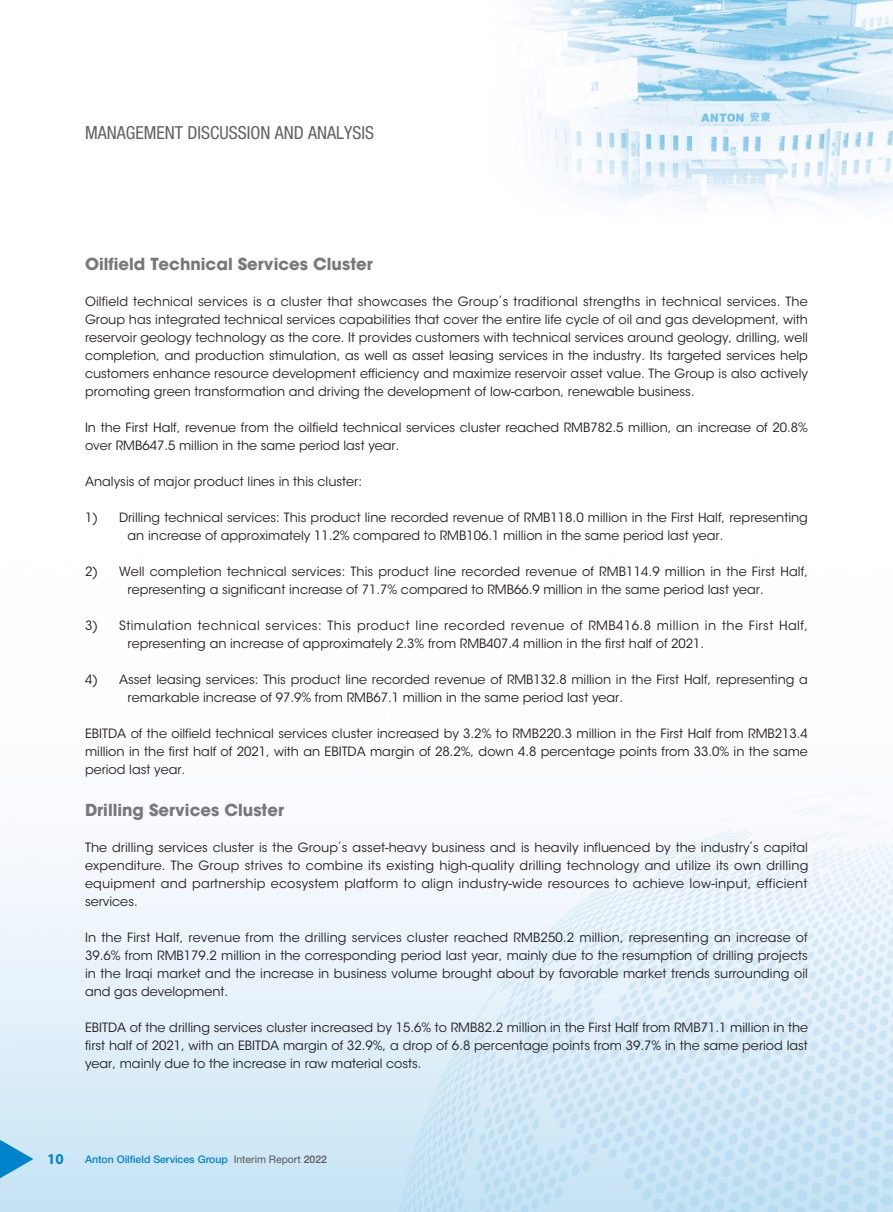
<style>
.page{position:relative;width:893px;height:1212px;background:#fff}
.page>*{position:absolute;margin:0;border:0;box-sizing:border-box;transform-origin:0 0}
.t1{font:condensed 18px "Helvetica Neue LT Std";color:#636366}
.t2{font:700 16.5px "ITC Avant Garde Std";color:#76787b}
.t3{font:700 15px "Myriad Pro";color:#0083ca}
.t4{font:12.75px/18px "ITC Avant Garde Std";color:#231f20;text-align:justify}
.t5{font:12.75px/18px "ITC Avant Garde Std";letter-spacing:.035em;color:#231f20}
.t6{font:500 10.5px "Helvetica Neue LT Std";color:#0083ca}
.s1{font-weight:400;color:#57585a}
.s2{color:#57585a}
</style>
<div class="page">
<img style="left:0;top:0;width:893px;height:1212px">
<svg style="left:0;top:1127px;width:33px;height:63px;background:#8dc7e8"></svg>
<h1 class="t1" style="left:85px;top:123px;width:291px">MANAGEMENT DISCUSSION AND ANALYSIS</h1>
<p class="t2" style="left:85px;top:253px;width:289px">Oilfield Technical Services Cluster</p>
<p class="t4" style="left:85px;top:292px;width:724px">Oilfield technical services is a cluster that showcases the Group’s traditional strengths in technical services. The Group has integrated technical services capabilities that cover the entire life cycle of oil and gas development, with reservoir geology technology as the core. It provides customers with technical services around geology, drilling, well completion, and production stimulation, as well as asset leasing services in the industry. Its targeted services help customers enhance resource development efficiency and maximize reservoir asset value. The Group is also actively promoting green transformation and driving the development of low-carbon, renewable business.</p>
<p class="t4" style="left:85px;top:418px;width:724px">In the First Half, revenue from the oilfield technical services cluster reached RMB782.5 million, an increase of 20.8% over RMB647.5 million in the same period last year.</p>
<p class="t4" style="left:85px;top:472px;width:279px">Analysis of major product lines in this cluster:</p>
<p class="t4" style="left:128px;top:508px;width:682px;text-indent:-43px">1) Drilling technical services: This product line recorded revenue of RMB118.0 million in the First Half, representing an increase of approximately 11.2% compared to RMB106.1 million in the same period last year.</p>
<p class="t4" style="left:85px;top:562px;width:724px;text-align:center">2) Well completion technical services: This product line recorded revenue of RMB114.9 million in the First Half, representing a significant increase of 71.7% compared to RMB66.9 million in the same period last year.</p>
<p class="t5" style="left:128px;top:616px;width:682px;text-indent:-43px">3) Stimulation technical services: This product line recorded revenue of RMB416.8 million in the First Half, representing an increase of approximately 2.3% from RMB407.4 million in the first half of 2021.</p>
<p class="t4" style="left:128px;top:670px;width:682px;text-indent:-43px">4) Asset leasing services: This product line recorded revenue of RMB132.8 million in the First Half, representing a remarkable increase of 97.9% from RMB67.1 million in the same period last year.</p>
<p class="t4" style="left:85px;top:724px;width:724px">EBITDA of the oilfield technical services cluster increased by 3.2% to RMB220.3 million in the First Half from RMB213.4 million in the first half of 2021, with an EBITDA margin of 28.2%, down 4.8 percentage points from 33.0% in the same period last year.</p>
<p class="t2" style="left:85px;top:799px;width:200px">Drilling Services Cluster</p>
<p class="t4" style="left:85px;top:838px;width:725px">The drilling services cluster is the Group’s asset-heavy business and is heavily influenced by the industry’s capital expenditure. The Group strives to combine its existing high-quality drilling technology and utilize its own drilling equipment and partnership ecosystem platform to align industry-wide resources to achieve low-input, efficient services.</p>
<p class="t4" style="left:85px;top:928px;width:724px">In the First Half, revenue from the drilling services cluster reached RMB250.2 million, representing an increase of 39.6% from RMB179.2 million in the corresponding period last year, mainly due to the resumption of drilling projects in the Iraqi market and the increase in business volume brought about by favorable market trends surrounding oil and gas development.</p>
<p class="t4" style="left:85px;top:1018px;width:725px">EBITDA of the drilling services cluster increased by 15.6% to RMB82.2 million in the First Half from RMB71.1 million in the first half of 2021, with an EBITDA margin of 32.9%, a drop of 6.8 percentage points from 39.7% in the same period last year, mainly due to the increase in raw material costs.</p>
<p class="t3" style="left:47px;top:1149px;width:18px">10</p>
<p class="t6" style="left:85px;top:1153px;width:243px">Anton Oilfield Services Group <span class="s1">Interim Report</span> <span class="s2">2022</span></p>
</div>
